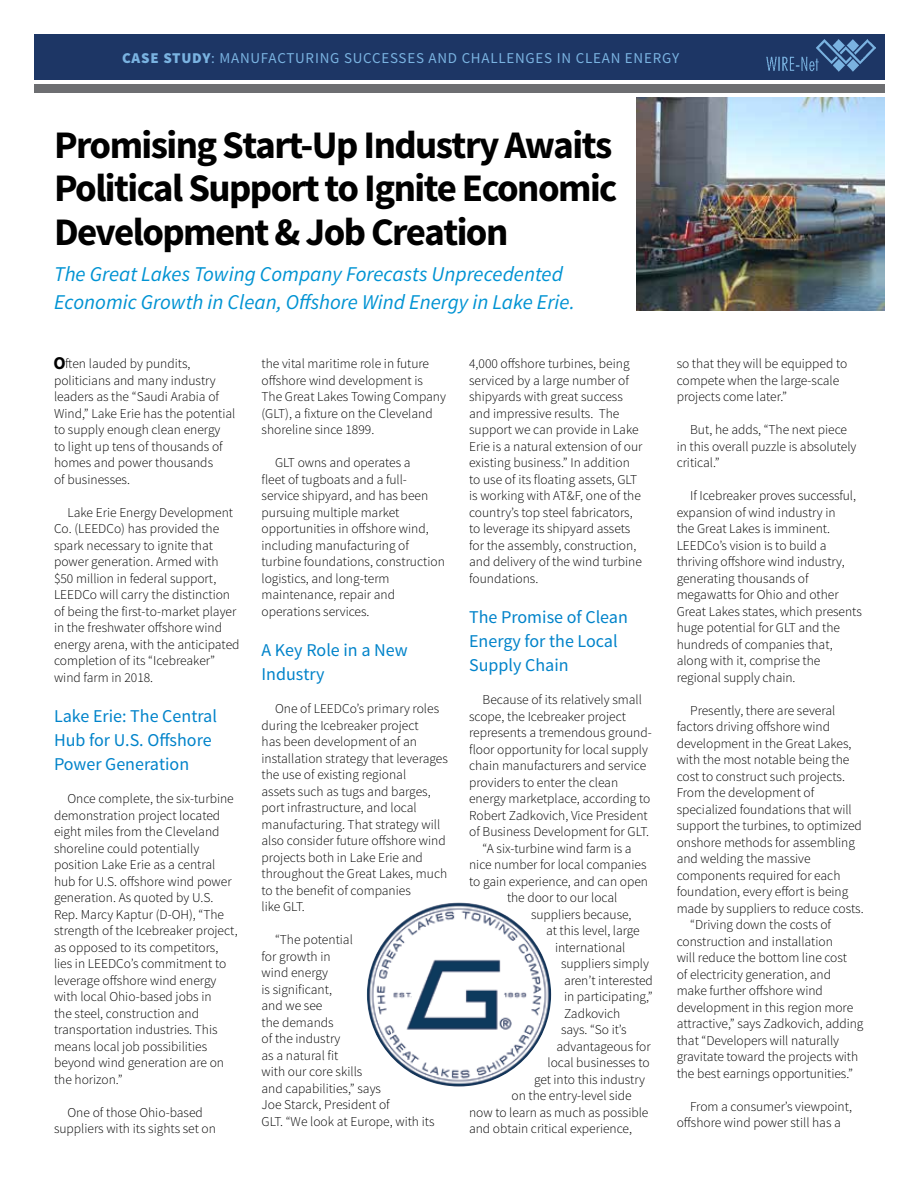
<style>
.page{position:relative;width:918px;height:1188px;background:#fff}
.page>*{position:absolute;margin:0;border:0;box-sizing:border-box;transform-origin:0 0}
.t1{font:700 39px/43.5px "Source Sans Pro";letter-spacing:-.04em;color:#000}
.t2{font:italic 21px/28.5px "Source Sans Pro";color:#0093d3}
.t3{font:18px/24px "Source Sans Pro";color:#0083ca}
.t4{font:700 18px "Source Sans Pro";color:#000}
.t5{font:15px "Source Sans Pro";letter-spacing:.05em;color:#7ab3e1}
.t6{font:300 13.5px/16.5px "Source Sans Pro";color:#000}
.s1{font-weight:900}
</style>
<div class="page">
<div style="left:34px;top:34px;width:851px;height:46px;background:#1d3665"></div>
<div style="left:34px;top:84px;width:851px;height:9px;background:#6d6e71"></div>
<img style="left:367px;top:902px;width:184px;height:185px;border-radius:92px">
<img style="left:636px;top:97px;width:248px;height:213px">
<img style="left:766px;top:40px;width:110px;height:32px">
<p class="t5" style="left:122px;top:48px;width:559px"><span class="s1">CASE STUDY</span>: MANUFACTURING SUCCESSES AND CHALLENGES IN CLEAN ENERGY</p>
<h1 class="t1" style="left:54px;top:125px;width:565px">Promising Start-Up Industry Awaits<br>Political Support to Ignite Economic<br>Development &amp; Job Creation</h1>
<h2 class="t2" style="left:54px;top:260px;width:522px">The Great Lakes Towing Company Forecasts Unprecedented<br>Economic Growth in Clean, Offshore Wind Energy in Lake Erie.</h2>
<h3 class="t4" style="left:53px;top:352px;width:14px">O</h3>
<p class="t6" style="left:54px;top:356px;width:183px;text-indent:11px">ften lauded by pundits, politicians and many industry leaders as the “Saudi Arabia of<br>Wind,” Lake Erie has the potential to supply enough clean energy<br>to light up tens of thousands of homes and power thousands<br>of businesses.</p>
<p class="t6" style="left:54px;top:504px;width:187px;text-indent:14px">Lake Erie Energy Development<br>Co. (LEEDCo) has provided the spark necessary to ignite that power generation. Armed with $50 million in federal support,<br>LEEDCo will carry the distinction of being the first-to-market player in the freshwater offshore wind energy arena, with the anticipated completion of its “Icebreaker” wind farm in 2018.</p>
<h3 class="t3" style="left:54px;top:705px;width:165px">Lake Erie: The Central<br>Hub for U.S. Offshore<br>Power Generation</h3>
<p class="t6" style="left:54px;top:791px;width:185px;text-indent:14px">Once complete, the six-turbine demonstration project located eight miles from the Cleveland shoreline could potentially position Lake Erie as a central hub for U.S. offshore wind power generation. As quoted by U.S.<br>Rep. Marcy Kaptur (D-OH), “The strength of the Icebreaker project, as opposed to its competitors, lies in LEEDCo’s commitment to leverage offshore wind energy with local Ohio-based jobs in<br>the steel, construction and transportation industries. This means local job possibilities beyond wind generation are on the horizon.”</p>
<p class="t6" style="left:54px;top:1104px;width:163px;text-align:center">One of those Ohio-based suppliers with its sights set on</p>
<p class="t6" style="left:262px;top:356px;width:186px">the vital maritime role in future offshore wind development is<br>The Great Lakes Towing Company (GLT), a fixture on the Cleveland shoreline since 1899.</p>
<p class="t6" style="left:262px;top:455px;width:185px;text-indent:14px">GLT owns and operates a<br>fleet of tugboats and a full&shy;service shipyard, and has been pursuing multiple market opportunities in offshore wind, including manufacturing of turbine foundations, construction logistics, and long-term maintenance, repair and operations services.</p>
<h3 class="t3" style="left:262px;top:639px;width:148px">A Key Role in a New<br>Industry</h3>
<p class="t6" style="left:262px;top:701px;width:188px;text-indent:14px">One of LEEDCo’s primary roles during the Icebreaker project<br>has been development of an installation strategy that leverages the use of existing regional<br>assets such as tugs and barges, port infrastructure, and local manufacturing. That strategy will also consider future offshore wind projects both in Lake Erie and throughout the Great Lakes, much to the benefit of companies<br>like GLT.</p>
<p class="t6" style="left:262px;top:932px;width:175px;text-indent:14px">“The potential<br>for growth in<br>wind energy<br>is significant,<br>and we see<br>the demands<br>of the industry<br>as a natural fit<br>with our core skills<br>and capabilities,” says<br>Joe Starck, President of<br>GLT. “We look at Europe, with its</p>
<p class="t6" style="left:469px;top:356px;width:175px">4,000 offshore turbines, being serviced by a large number of shipyards with great success and impressive results. The support we can provide in Lake<br>Erie is a natural extension of our existing business.” In addition to use of its floating assets, GLT is working with AT&amp;F, one of the country’s top steel fabricators, to leverage its shipyard assets for the assembly, construction, and delivery of the wind turbine foundations.</p>
<h3 class="t3" style="left:469px;top:606px;width:160px">The Promise of Clean<br>Energy for the Local<br>Supply Chain</h3>
<p class="t6" style="left:483px;top:692px;width:161px">Because of its relatively small</p>
<p class="t6" style="left:469px;top:708px;width:158px">scope, the Icebreaker project</p>
<p class="t6" style="left:469px;top:725px;width:184px">represents a tremendous ground-</p>
<p class="t6" style="left:469px;top:741px;width:180px">floor opportunity for local supply</p>
<p class="t6" style="left:469px;top:758px;width:179px">chain manufacturers and service</p>
<p class="t6" style="left:469px;top:774px;width:151px">providers to enter the clean</p>
<p class="t6" style="left:469px;top:791px;width:183px">energy marketplace, according to</p>
<p class="t6" style="left:469px;top:807px;width:180px">Robert Zadkovich, Vice President</p>
<p class="t6" style="left:469px;top:824px;width:181px">of Business Development for GLT.</p>
<p class="t6" style="left:483px;top:840px;width:151px">“A six-turbine wind farm is a</p>
<p class="t6" style="left:469px;top:857px;width:179px">nice number for local companies</p>
<p class="t6" style="left:469px;top:873px;width:180px">to gain experience, and can open</p>
<p class="t6" style="left:507px;top:890px;width:112px">the door to our local</p>
<p class="t6" style="left:531px;top:906px;width:102px">suppliers because,</p>
<p class="t6" style="left:546px;top:923px;width:95px">at this level, large</p>
<p class="t6" style="left:555px;top:939px;width:72px">international</p>
<p class="t6" style="left:561px;top:956px;width:89px">suppliers simply</p>
<p class="t6" style="left:564px;top:972px;width:90px">aren’t interested</p>
<p class="t6" style="left:564px;top:989px;width:90px">in participating,”</p>
<p class="t6" style="left:564px;top:1005px;width:58px">Zadkovich</p>
<p class="t6" style="left:561px;top:1022px;width:67px">says. “So it’s</p>
<p class="t6" style="left:557px;top:1038px;width:96px">advantageous for</p>
<p class="t6" style="left:548px;top:1055px;width:104px">local businesses to</p>
<p class="t6" style="left:534px;top:1071px;width:112px">get into this industry</p>
<p class="t6" style="left:512px;top:1088px;width:122px">on the entry-level side</p>
<p class="t6" style="left:469px;top:1104px;width:181px">now to learn as much as possible</p>
<p class="t6" style="left:469px;top:1121px;width:164px">and obtain critical experience,</p>
<p class="t6" style="left:677px;top:356px;width:172px">so that they will be equipped to compete when the large-scale projects come later.”</p>
<p class="t6" style="left:677px;top:422px;width:181px;text-indent:14px">But, he adds, “The next piece in this overall puzzle is absolutely critical.”</p>
<p class="t6" style="left:677px;top:488px;width:187px;text-indent:14px">If Icebreaker proves successful, expansion of wind industry in<br>the Great Lakes is imminent.<br>LEEDCo’s vision is to build a thriving offshore wind industry, generating thousands of megawatts for Ohio and other<br>Great Lakes states, which presents huge potential for GLT and the hundreds of companies that, along with it, comprise the regional supply chain.</p>
<p class="t6" style="left:690px;top:702px;width:147px">Presently, there are several</p>
<p class="t6" style="left:677px;top:719px;width:155px">factors driving offshore wind</p>
<p class="t6" style="left:677px;top:735px;width:176px">development in the Great Lakes,</p>
<p class="t6" style="left:677px;top:752px;width:174px">with the most notable being the</p>
<p class="t6" style="left:677px;top:768px;width:170px">cost to construct such projects.</p>
<p class="t6" style="left:677px;top:785px;width:139px">From the development of</p>
<p class="t6" style="left:677px;top:801px;width:177px">specialized foundations that will</p>
<p class="t6" style="left:677px;top:818px;width:187px">support the turbines, to optimized</p>
<p class="t6" style="left:677px;top:834px;width:180px">onshore methods for assembling</p>
<p class="t6" style="left:677px;top:851px;width:135px">and welding the massive</p>
<p class="t6" style="left:677px;top:867px;width:165px">components required for each</p>
<p class="t6" style="left:677px;top:884px;width:173px">foundation, every effort is being</p>
<p class="t6" style="left:677px;top:900px;width:189px">made by suppliers to reduce costs.</p>
<p class="t6" style="left:690px;top:917px;width:142px">“Driving down the costs of</p>
<p class="t6" style="left:677px;top:933px;width:158px">construction and installation</p>
<p class="t6" style="left:677px;top:950px;width:172px">will reduce the bottom line cost</p>
<p class="t6" style="left:677px;top:966px;width:156px">of electricity generation, and</p>
<p class="t6" style="left:677px;top:983px;width:148px">make further offshore wind</p>
<p class="t6" style="left:677px;top:999px;width:178px">development in this region more</p>
<p class="t6" style="left:677px;top:1016px;width:188px">attractive,” says Zadkovich, adding</p>
<p class="t6" style="left:677px;top:1032px;width:164px">that “Developers will naturally</p>
<p class="t6" style="left:677px;top:1049px;width:183px">gravitate toward the projects with</p>
<p class="t6" style="left:677px;top:1065px;width:178px">the best earnings opportunities.”</p>
<p class="t6" style="left:677px;top:1098px;width:177px;text-indent:14px">From a consumer’s viewpoint, offshore wind power still has a</p>
</div>
